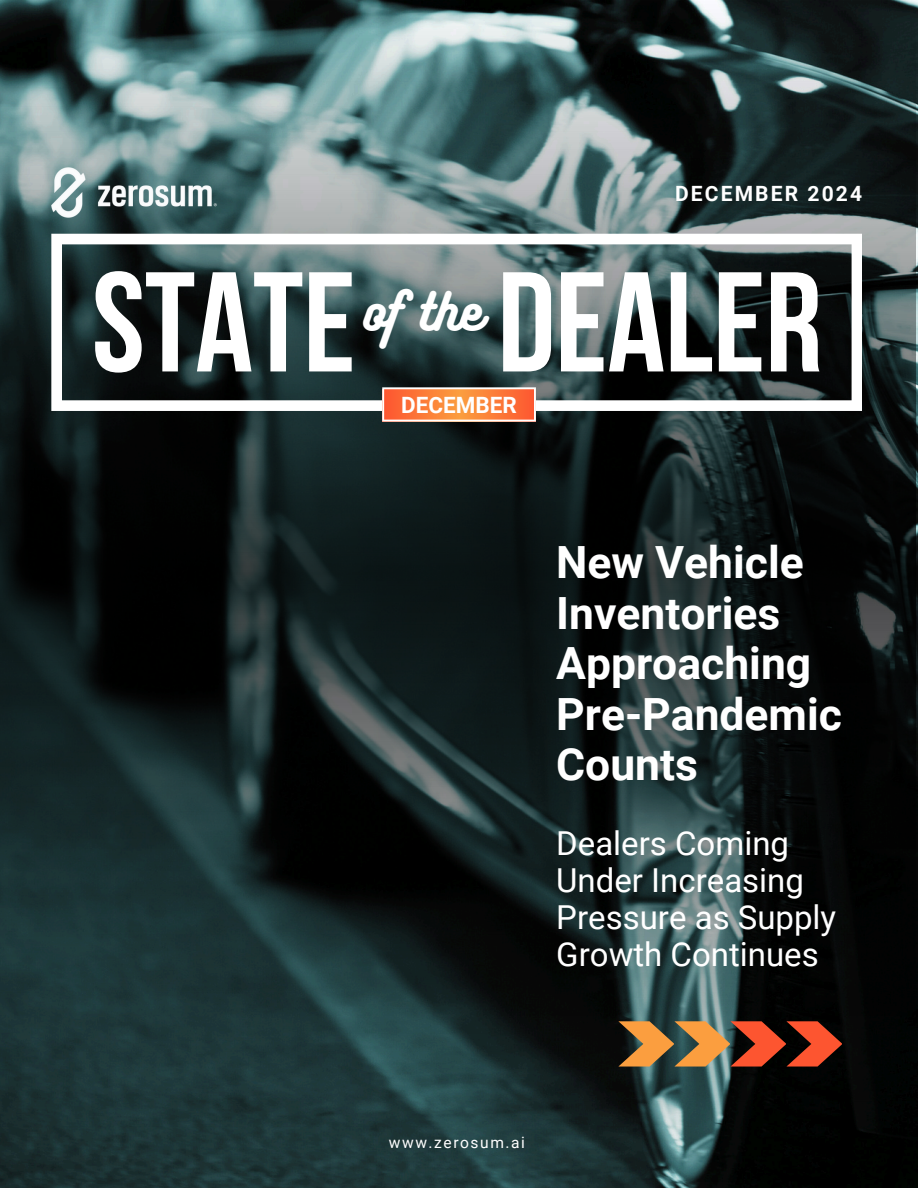
<style>
.page{position:relative;width:918px;height:1188px;background:#fff}
.page>*{position:absolute;margin:0;border:0;box-sizing:border-box;transform-origin:0 0}
.t1{font:700 141.75px "Bebas Neue";color:#fff}
.t2{font:46.35px "Bukhari Script";color:#fff}
.t3{font:700 44.4px/50.7px "Roboto";color:#fff}
.t4{font:33px/37.2px "Roboto";color:#fff}
.t5{font:700 22.5px "Roboto";color:#fff}
.t6{font:700 21px "Roboto";letter-spacing:.1em;color:#fff}
.t7{font:15.6px "Roboto";letter-spacing:.1em;color:#fff}
</style>
<div class="page">
<img style="left:0;top:0;width:916px;height:1186px">
<svg style="left:618px;top:1021px;width:224px;height:46px"></svg>
<img style="left:39px;top:159px;width:185px;height:70px">
<svg style="left:51px;top:234px;width:811px;height:177px"></svg>
<svg style="left:382px;top:387px;width:154px;height:35px"></svg>
<h5 class="t6" style="left:675px;top:182px;width:189px">DECEMBER 2024</h5>
<h1 class="t1" style="left:92px;top:265px;width:265px">STATE</h1>
<h1 class="t1" style="left:497px;top:265px;width:326px">DEALER</h1>
<h3 class="t2" style="left:363px;top:281px;width:120px">of the</h3>
<h2 class="t5" style="left:401px;top:393px;width:117px">DECEMBER</h2>
<p class="t3" style="left:556px;top:537px;width:287px">New Vehicle<br>Inventories<br>Approaching<br>Pre-Pandemic<br>Counts</p>
<h5 class="t4" style="left:556px;top:825px;width:282px">Dealers Coming<br>Under Increasing<br>Pressure as Supply<br>Growth Continues</h5>
<p class="t7" style="left:389px;top:1134px;width:138px">www.zerosum.ai</p>
</div>
